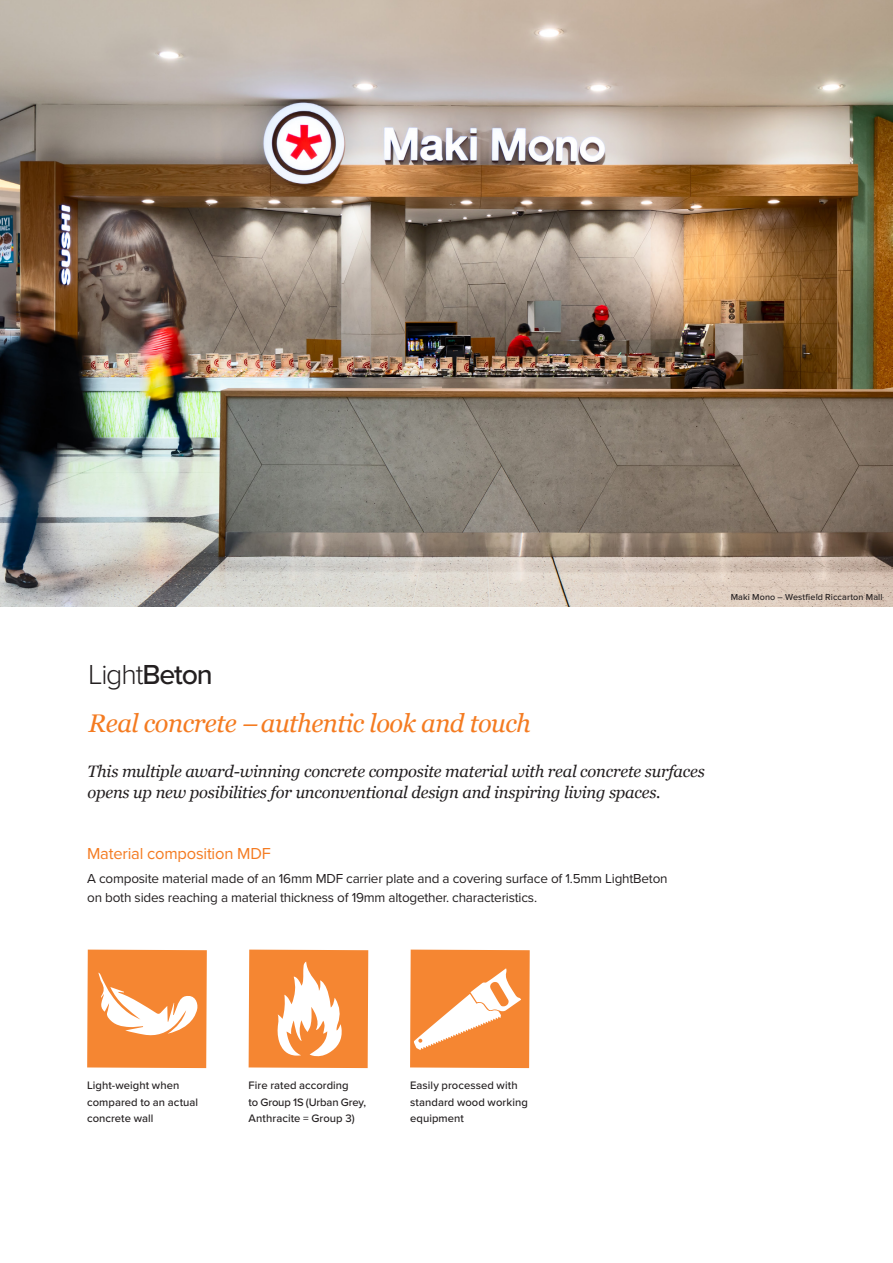
<style>
.page{position:relative;width:893px;height:1263px;background:#fff}
.page>*{position:absolute;margin:0;border:0;box-sizing:border-box;transform-origin:0 0}
.t1{font:300 28.5px "Proxima Nova";letter-spacing:-.04em;color:#231f20}
.t2{font:italic 25.5px "Georgia";letter-spacing:-.02em;color:#f47b21}
.t3{font:italic 16.5px/21px "Georgia";letter-spacing:-.015em;color:#231f20}
.t4{font:16.5px "Proxima Nova";letter-spacing:-.015em;color:#f47b21}
.t5{font:13.5px/19.5px "Proxima Nova";letter-spacing:-.015em;color:#231f20}
.t6{font:500 11.25px/16px "Proxima Nova";letter-spacing:.005em;color:#231f20}
.t7{font:500 9px "Proxima Nova";letter-spacing:.015em;color:#231f20}
.s1{font-weight:500}
</style>
<div class="page">
<img style="left:0;top:0;width:893px;height:606px">
<svg style="left:249px;top:949px;width:119px;height:119px"></svg>
<svg style="left:87px;top:949px;width:120px;height:119px"></svg>
<svg style="left:410px;top:949px;width:120px;height:119px"></svg>
<p class="t1" style="left:88px;top:658px;width:126px">Light<span class="s1">Beton</span></p>
<p class="t2" style="left:88px;top:705px;width:444px">Real concrete – authentic look and touch</p>
<p class="t3" style="left:88px;top:760px;width:619px">This multiple award-winning concrete composite material with real concrete surfaces opens up new posibilities for unconventional design and inspiring living spaces.</p>
<p class="t4" style="left:87px;top:843px;width:185px">Material composition MDF</p>
<p class="t5" style="left:87px;top:869px;width:582px">A composite material made of an 16mm MDF carrier plate and a covering surface of 1.5mm LightBeton on both sides reaching a material thickness of 19mm altogether. characteristics.</p>
<p class="t7" style="left:731px;top:591px;width:153px">Maki Mono – Westfield Riccarton Mall</p>
<p class="t6" style="left:87px;top:1078px;width:113px">Light-weight when compared to an actual concrete wall</p>
<p class="t6" style="left:410px;top:1078px;width:119px">Easily processed with standard wood working equipment</p>
<p class="t6" style="left:249px;top:1078px;width:119px">Fire rated according<br>to Group 1S (Urban Grey,<br>Anthracite = Group 3)</p>
</div>
